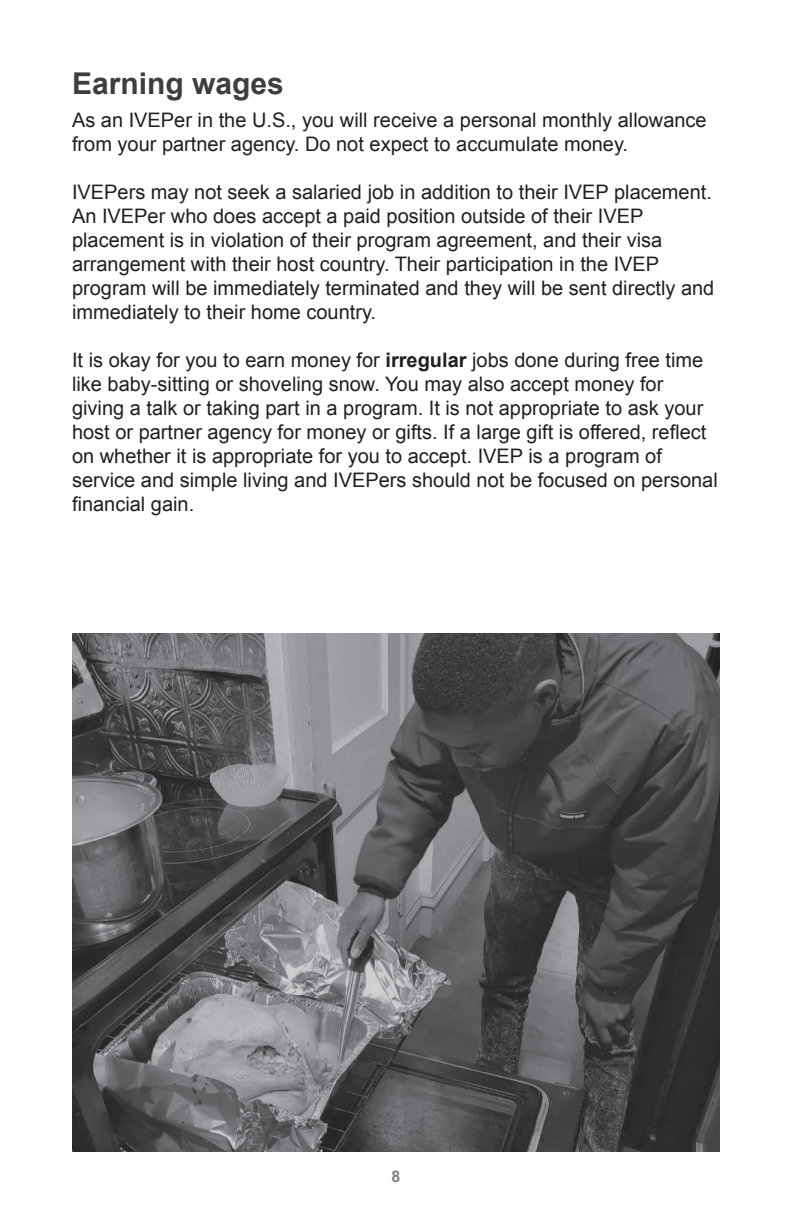
<style>
.page{position:relative;width:792px;height:1224px;background:#fff}
.page>*{position:absolute;margin:0;border:0;box-sizing:border-box;transform-origin:0 0}
.t1{font:700 30px "Arial";color:#3e3e3f}
.t2{font:20px/24px "Arial";color:#231f20}
.t3{font:700 16px "Arial";color:#808285}
.s1{font-weight:700}
</style>
<div class="page">
<img style="left:72px;top:633px;width:648px;height:519px">
<p class="t1" style="left:72px;top:64px;width:213px">Earning wages</p>
<p class="t2" style="left:72px;top:108px;width:636px">As an IVEPer in the U.S., you will receive a personal monthly allowance from your partner agency. Do not expect to accumulate money.</p>
<p class="t2" style="left:72px;top:180px;width:644px">IVEPers may not seek a salaried job in addition to their IVEP placement.<br>An IVEPer who does accept a paid position outside of their IVEP placement is in violation of their program agreement, and their visa arrangement with their host country. Their participation in the IVEP program will be immediately terminated and they will be sent directly and immediately to their home country.</p>
<p class="t2" style="left:72px;top:348px;width:647px">It is okay for you to earn money for <span class="s1">irregular</span> jobs done during free time like baby-sitting or shoveling snow. You may also accept money for giving a talk or taking part in a program. It is not appropriate to ask your host or partner agency for money or gifts. If a large gift is offered, reflect on whether it is appropriate for you to accept. IVEP is a program of service and simple living and IVEPers should not be focused on personal financial gain.</p>
<p class="t3" style="left:392px;top:1165px;width:10px">8</p>
</div>
